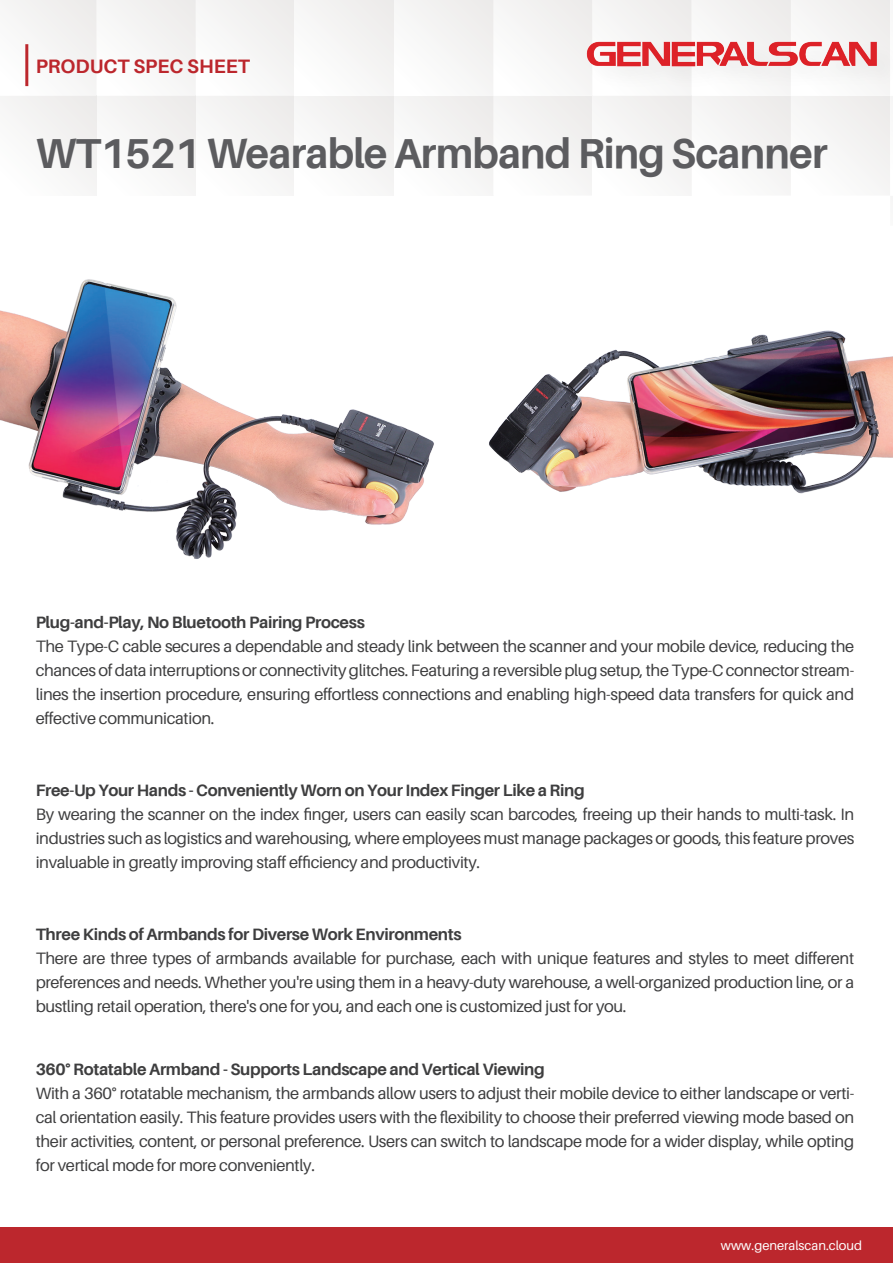
<style>
.page{position:relative;width:893px;height:1263px;background:#fff}
.page>*{position:absolute;margin:0;border:0;box-sizing:border-box;transform-origin:0 0}
.t1{font:700 42px "Aileron";letter-spacing:-.02em;color:#5c5c5f}
.t2{font:700 19.5px "Aileron";color:#bc272d}
.t3{font:16.5px/24px "Aileron";letter-spacing:-.02em;color:#3e3e3f;text-align:justify}
.t4{font:700 16.5px "Aileron";letter-spacing:-.02em;color:#3e3e3f}
.t5{font:12.9px "Aileron";color:#fff}
</style>
<div class="page">
<svg style="left:0;top:0;width:394px;height:193px"></svg>
<div style="left:295px;top:0;width:99px;height:96px;background:#f6f5f5"></div>
<div style="left:394px;top:96px;width:99px;height:100px;background:#f5f5f5"></div>
<div style="left:394px;top:0;width:99px;height:96px;background:#f6f5f5"></div>
<svg style="left:493px;top:0;width:397px;height:193px"></svg>
<img style="left:575px;top:30px;width:318px;height:69px">
<img style="left:587px;top:37px;width:291px;height:33px">
<div style="left:0;top:1227px;width:893px;height:36px;background:#bc272d"></div>
<hr style="left:25px;top:44px;width:3px;height:42px;background:#bc272d">
<img style="left:0;top:279px;width:434px;height:280px">
<img style="left:489px;top:330px;width:404px;height:164px">
<p class="t2" style="left:36px;top:55px;width:216px">PRODUCT SPEC SHEET</p>
<h1 class="t1" style="left:36px;top:130px;width:793px">WT1521 Wearable Armband Ring Scanner</h1>
<p class="t4" style="left:36px;top:613px;width:331px">Plug-and-Play, No Bluetooth Pairing Process</p>
<p class="t3" style="left:36px;top:634px;width:820px">The Type-C cable secures a dependable and steady link between the scanner and your mobile device, reducing the chances of data interruptions or connectivity glitches. Featuring a reversible plug setup, the Type-C connector stream&shy;lines the insertion procedure, ensuring effortless connections and enabling high-speed data transfers for quick and effective communication.</p>
<p class="t4" style="left:36px;top:781px;width:550px">Free-Up Your Hands - Conveniently Worn on Your Index Finger Like a Ring</p>
<p class="t3" style="left:36px;top:802px;width:820px">By wearing the scanner on the index finger, users can easily scan barcodes, freeing up their hands to multi-task. In industries such as logistics and warehousing, where employees must manage packages or goods, this feature proves invaluable in greatly improving staff efficiency and productivity.</p>
<p class="t4" style="left:36px;top:925px;width:428px">Three Kinds of Armbands for Diverse Work Environments</p>
<p class="t3" style="left:36px;top:946px;width:820px">There are three types of armbands available for purchase, each with unique features and styles to meet different preferences and needs. Whether you're using them in a heavy-duty warehouse, a well-organized production line, or a bustling retail operation, there's one for you, and each one is customized just for you.</p>
<p class="t4" style="left:36px;top:1060px;width:511px">360° Rotatable Armband - Supports Landscape and Vertical Viewing</p>
<p class="t3" style="left:36px;top:1081px;width:820px">With a 360° rotatable mechanism, the armbands allow users to adjust their mobile device to either landscape or verti&shy;cal orientation easily. This feature provides users with the flexibility to choose their preferred viewing mode based on their activities, content, or personal preference. Users can switch to landscape mode for a wider display, while opting for vertical mode for more conveniently.</p>
<p class="t5" style="left:721px;top:1238px;width:143px">www.generalscan.cloud</p>
</div>
